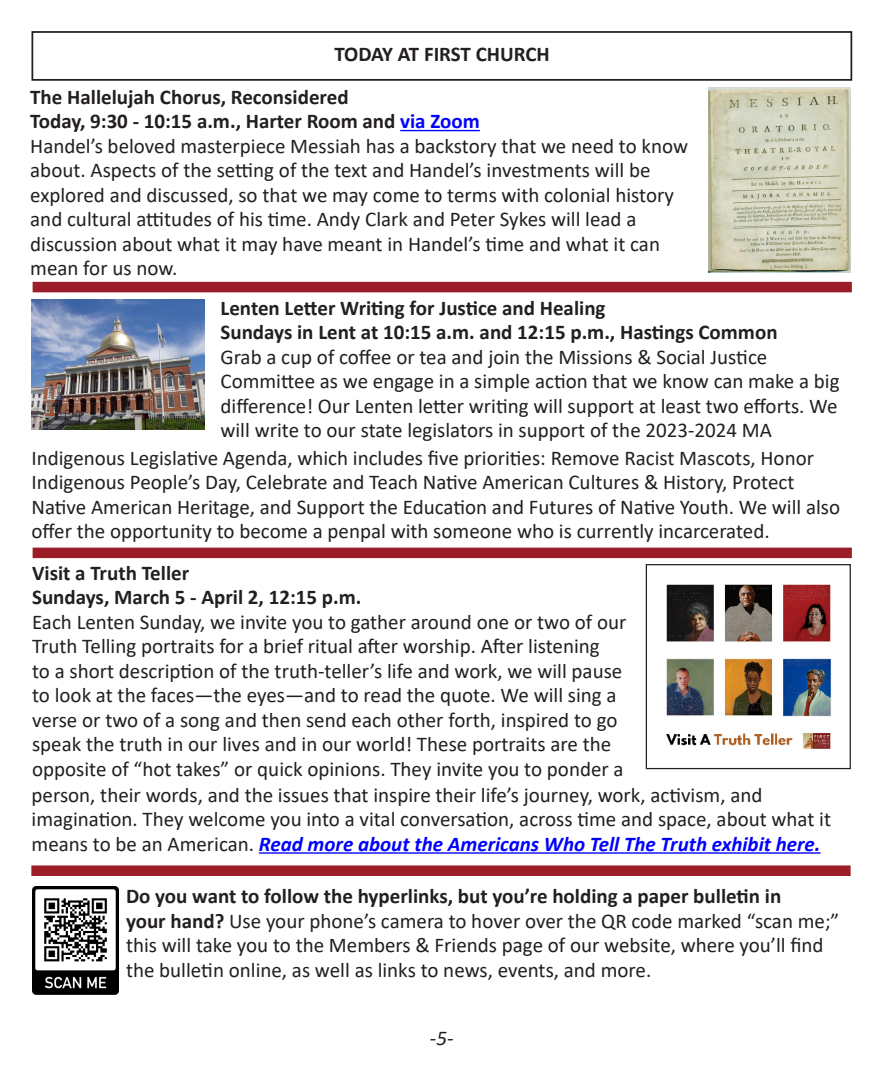
<style>
.page{position:relative;width:882px;height:1071px;background:#fff}
.page>*{position:absolute;margin:0;border:0;box-sizing:border-box;transform-origin:0 0}
.Paragraph_Style_1{font:21px/24.5px "Calibri";color:#231f20}
.Paragraph_Style_1-2{font:700 21px "Calibri";color:#231f20}
.Paragraph_Style_1-3{font:italic 21px "Calibri";color:#231f20}
.s1{color:#00f}
.s2{font-weight:700;font-style:italic;color:#00f}
.s3{font-weight:700}
</style>
<div class="page">
<div style="left:32px;top:31px;width:820px;height:50px;border:2px solid #231f20"></div>
<div style="left:33px;top:282px;width:819px;height:10px;background:#9c1c28"></div>
<img style="left:32px;top:300px;width:173px;height:129px">
<div style="left:33px;top:548px;width:819px;height:10px;background:#9c1c28"></div>
<div style="left:31px;top:865px;width:820px;height:11px;background:#9c1c28"></div>
<img style="left:666px;top:584px;width:166px;height:165px">
<div style="left:646px;top:564px;width:205px;height:205px;border:1px solid #231f20"></div>
<hr style="left:259px;top:852px;width:562px;height:2px;background:#00f">
<hr style="left:400px;top:130px;width:80px;height:1px;background:#00f">
<img style="left:709px;top:87px;width:142px;height:186px">
<img style="left:32px;top:887px;width:87px;height:107px">
<p class="Paragraph_Style_1-2" style="left:334px;top:39px;width:217px">TODAY AT FIRST CHURCH</p>
<p class="Paragraph_Style_1-2" style="left:30px;top:82px;width:320px">The Hallelujah Chorus, Reconsidered</p>
<p class="Paragraph_Style_1-2" style="left:30px;top:106px;width:451px">Today, 9:30 - 10:15 a.m., Harter Room and <span class="s1">via Zoom</span></p>
<p class="Paragraph_Style_1" style="left:30px;top:133px;width:659px">Handel’s beloved masterpiece Messiah has a backstory that we need to know about. Aspects of the setting of the text and Handel’s investments will be</p>
<p class="Paragraph_Style_1" style="left:30px;top:182px;width:645px">explored and discussed, so that we may come to terms with colonial history and cultural attitudes of his time. Andy Clark and Peter Sykes will lead a</p>
<p class="Paragraph_Style_1" style="left:30px;top:231px;width:631px">discussion about what it may have meant in Handel’s time and what it can mean for us now.</p>
<p class="Paragraph_Style_1-2" style="left:220px;top:293px;width:387px">Lenten Letter Writing for Justice and Healing</p>
<p class="Paragraph_Style_1-2" style="left:220px;top:318px;width:559px">Sundays in Lent at 10:15 a.m. and 12:15 p.m., Hastings Common</p>
<p class="Paragraph_Style_1" style="left:220px;top:344px;width:548px">Grab a cup of coffee or tea and join the Missions &amp; Social Justice</p>
<p class="Paragraph_Style_1" style="left:220px;top:369px;width:621px;text-align:justify">Committee as we engage in a simple action that we know can make a big difference! Our Lenten letter writing will support at least two efforts. We will write to our state legislators in support of the 2023-2024 MA</p>
<p class="Paragraph_Style_1" style="left:32px;top:445px;width:784px">Indigenous Legislative Agenda, which includes five priorities: Remove Racist Mascots, Honor</p>
<p class="Paragraph_Style_1" style="left:32px;top:469px;width:764px">Indigenous People’s Day, Celebrate and Teach Native American Cultures &amp; History, Protect</p>
<p class="Paragraph_Style_1" style="left:32px;top:494px;width:810px">Native American Heritage, and Support the Education and Futures of Native Youth. We will also offer the opportunity to become a penpal with someone who is currently incarcerated.</p>
<p class="Paragraph_Style_1-2" style="left:32px;top:558px;width:159px">Visit a Truth Teller</p>
<p class="Paragraph_Style_1-2" style="left:32px;top:582px;width:331px">Sundays, March 5 - April 2, 12:15 p.m.</p>
<p class="Paragraph_Style_1" style="left:32px;top:609px;width:732px">Each Lenten Sunday, we invite you to gather around one or two of our<br>Truth Telling portraits for a brief ritual after worship. After listening<br>to a short description of the truth-teller’s life and work, we will pause<br>to look at the faces—the eyes—and to read the quote. We will sing a<br>verse or two of a song and then send each other forth, inspired to go<br>speak the truth in our lives and in our world! These portraits are the<br>opposite of “hot takes” or quick opinions. They invite you to ponder a<br>person, their words, and the issues that inspire their life’s journey, work, activism, and</p>
<p class="Paragraph_Style_1" style="left:32px;top:806px;width:801px">imagination. They welcome you into a vital conversation, across time and space, about what it means to be an American. <span class="s2">Read more about the Americans Who Tell The Truth exhibit here.</span></p>
<p class="Paragraph_Style_1-2" style="left:126px;top:881px;width:657px">Do you want to follow the hyperlinks, but you’re holding a paper bulletin in</p>
<p class="Paragraph_Style_1" style="left:126px;top:908px;width:715px"><span class="s3">your hand?</span> Use your phone’s camera to hover over the QR code marked “scan me;” this will take you to the Members &amp; Friends page of our website, where you’ll find the bulletin online, as well as links to news, events, and more.</p>
<p class="Paragraph_Style_1-3" style="left:430px;top:1023px;width:25px">-5-</p>
</div>
